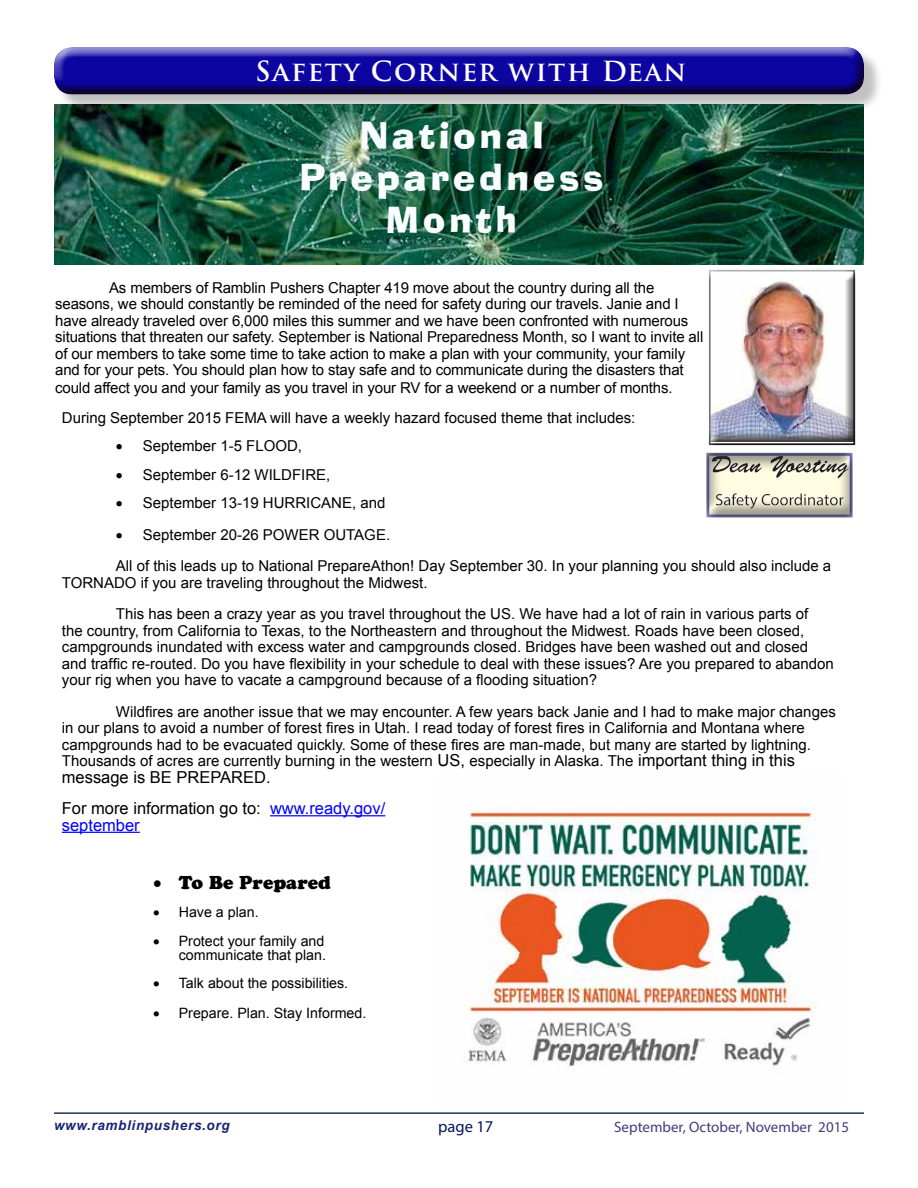
<style>
.page{position:relative;width:918px;height:1188px;background:#fff}
.page>*{position:absolute;margin:0;border:0;box-sizing:border-box;transform-origin:0 0}
.t1{font:36px "Ad Lib BT";letter-spacing:.1em;color:#fafdff}
.t2{font:700 27px "Trajan Pro";letter-spacing:.06em;color:#fff}
.t3{font:18.6px "Cooper Black Std";color:#000}
.t4{font:16.5px/16.5px "Arial";color:#000}
.t5{font:16.5px "Myriad Pro";color:#00185b}
.t6{font:15px/16.5px "Arial";color:#000}
.t7{font:15px "Myriad Pro";color:#3e3e7f}
.t8{font:14.25px/14.2px "Arial";color:#000;text-align:right}
.t9{font:italic 700 13.5px "Arial";letter-spacing:.05em;color:#1a2672}
.s1{font-size:16.5px}
.s2{color:#00f}
</style>
<div class="page">
<hr style="left:54px;top:1112px;width:810px;height:2px;background:#20375b">
<div style="left:56px;top:49px;width:826px;height:64px;background:#000;opacity:.25"></div>
<div style="left:53px;top:46px;width:811px;height:38px;background:#8c88d2"></div>
<div style="left:53px;top:51px;width:811px;height:46px;background:#d1801c;opacity:.75"></div>
<img style="left:54px;top:105px;width:810px;height:159px">
<hr style="left:270px;top:815px;width:115px;height:1px;background:#00f">
<hr style="left:62px;top:832px;width:78px;height:1px;background:#00f">
<div style="left:706px;top:450px;width:175px;height:70px;background:#fff;opacity:.75"></div>
<div style="left:709px;top:270px;width:147px;height:177px;background:#000;opacity:.75"></div>
<img style="left:468px;top:805px;width:348px;height:266px">
<h2 class="t2" style="left:255px;top:54px;width:432px">Safety Corner with Dean</h2>
<p class="t1" style="left:359px;top:113px;width:186px">National</p>
<p class="t1" style="left:300px;top:155px;width:306px">Preparedness</p>
<p class="t1" style="left:386px;top:197px;width:133px">Month</p>
<p class="t6" style="left:55px;top:279px;width:650px;text-indent:54px">As members of Ramblin Pushers Chapter 419 move about the country during all the seasons, we should constantly be reminded of the need for safety during our travels. Janie and I have already traveled over 6,000 miles this summer and we have been confronted with numerous situations that threaten our safety. September is National Preparedness Month, so I want to invite all of our members to take some time to take action to make a plan with your community, your family and for your pets. You should plan how to stay safe and to communicate during the disasters that</p>
<p class="t6" style="left:55px;top:380px;width:619px">could affect you and your family as you travel in your RV for a weekend or a number of months.</p>
<p class="t6" style="left:62px;top:409px;width:575px">During September 2015 FEMA will have a weekly hazard focused theme that includes:</p>
<p class="t6" style="left:116px;top:438px;width:188px">• September 1-5 FLOOD,</p>
<p class="t6" style="left:116px;top:466px;width:216px">• September 6-12 WILDFIRE,</p>
<p class="t6" style="left:116px;top:495px;width:271px">• September 13-19 HURRICANE, and</p>
<p class="t6" style="left:116px;top:526px;width:276px">• September 20-26 POWER OUTAGE.</p>
<p class="t6" style="left:62px;top:558px;width:771px;text-indent:54px">All of this leads up to National PrepareAthon! Day September 30. In your planning you should also include a<br>TORNADO if you are traveling throughout the Midwest.</p>
<p class="t6" style="left:62px;top:606px;width:774px;text-indent:54px">This has been a crazy year as you travel throughout the US. We have had a lot of rain in various parts of<br>the country, from California to Texas, to the Northeastern and throughout the Midwest. Roads have been closed, campgrounds inundated with excess water and campgrounds closed. Bridges have been washed out and closed and traffic re-routed. Do you have flexibility in your schedule to deal with these issues? Are you prepared to abandon your rig when you have to vacate a campground because of a flooding situation?</p>
<p class="t6" style="left:62px;top:703px;width:775px;text-indent:54px">Wildfires are another issue that we may encounter. A few years back Janie and I had to make major changes in our plans to avoid a number of forest fires in Utah. I read today of forest fires in California and Montana where campgrounds had to be evacuated quickly. Some of these fires are man-made, but many are started by lightning.<br>Thousands of acres are currently burning in the western <span class="s1">US,</span> especially in Alaska. The <span class="s1">important thing in this</span></p>
<p class="t4" style="left:62px;top:769px;width:210px">message is BE PREPARED.</p>
<p class="t4" style="left:62px;top:800px;width:325px">For more information go to: <span class="s2">www.ready.gov/ september</span></p>
<p class="t3" style="left:153px;top:871px;width:179px">• To Be Prepared</p>
<p class="t8" style="left:153px;top:905px;width:107px">• Have a plan.</p>
<p class="t8" style="left:153px;top:934px;width:174px">• Protect your family and communicate that plan.</p>
<p class="t8" style="left:153px;top:976px;width:197px">• Talk about the possibilities.</p>
<p class="t8" style="left:153px;top:1006px;width:215px">• Prepare. Plan. Stay Informed.</p>
<p class="t9" style="left:54px;top:1117px;width:177px">www.ramblinpushers.org</p>
<p class="t5" style="left:438px;top:1117px;width:57px">page 17</p>
<p class="t7" style="left:614px;top:1117px;width:236px">September, October, November 2015</p>
</div>
